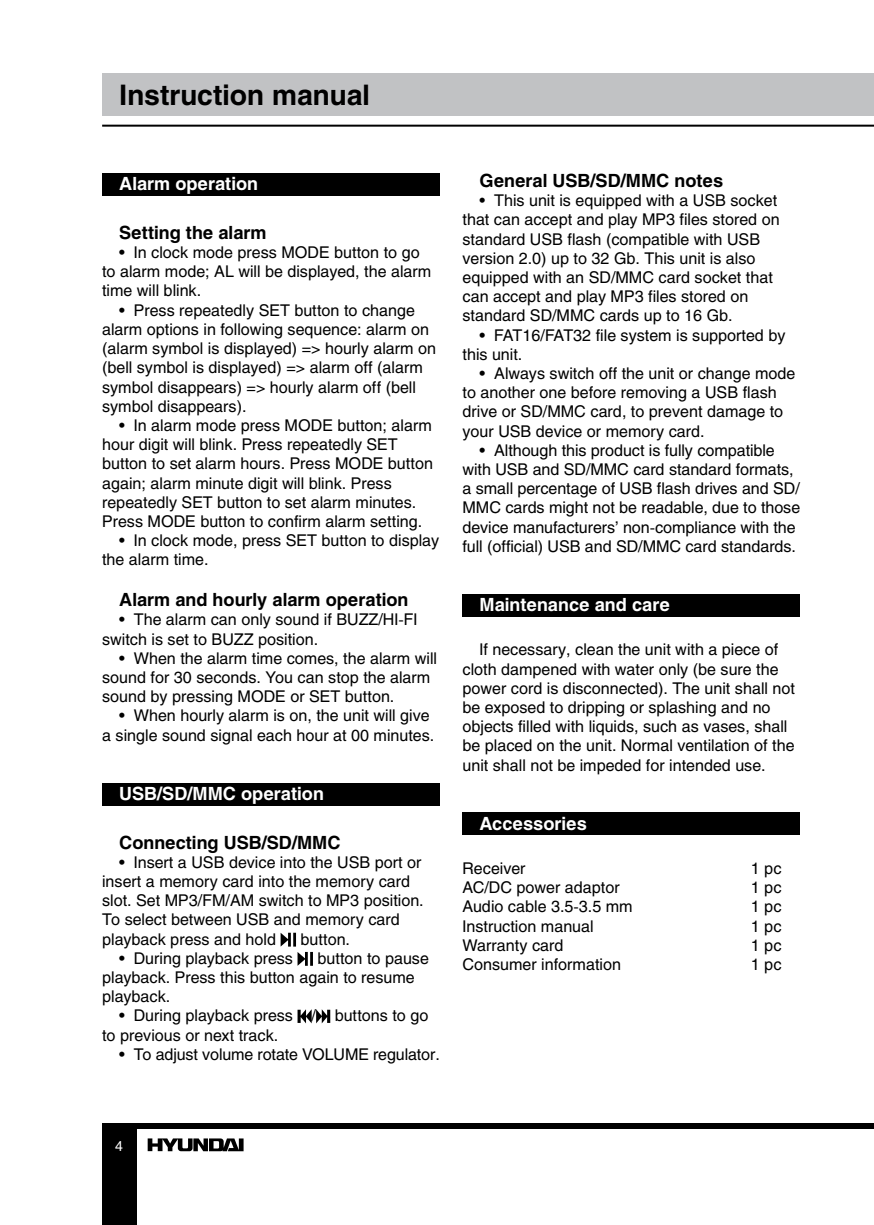
<style>
.page{position:relative;width:874px;height:1225px;background:#fff}
.page>*{position:absolute;margin:0;border:0;box-sizing:border-box;transform-origin:0 0}
.t1{font:700 28px "Helios";color:#000}
.t2{font:700 18px "Helios";color:#000}
.t3{font:700 18px "Helios";color:#fff}
.t4{font:16px/19.2px "Helios";color:#000}
.t5{font:14px "Helios";color:#fff}
</style>
<div class="page">
<hr style="left:102px;top:125px;width:771px;height:2px;background:#000">
<div style="left:102px;top:1122px;width:771px;height:6px;background:#000"></div>
<div style="left:102px;top:1123px;width:34px;height:102px;background:#000"></div>
<div style="left:102px;top:74px;width:771px;height:42px;background:#c1c2c4"></div>
<svg style="left:148px;top:1138px;width:95px;height:13px"></svg>
<div style="left:102px;top:173px;width:337px;height:23px;background:#000"></div>
<div style="left:102px;top:782px;width:337px;height:23px;background:#000"></div>
<svg style="left:280px;top:932px;width:16px;height:14px"></svg>
<svg style="left:297px;top:952px;width:16px;height:13px"></svg>
<svg style="left:297px;top:1009px;width:33px;height:14px"></svg>
<div style="left:462px;top:594px;width:337px;height:22px;background:#000"></div>
<div style="left:462px;top:812px;width:337px;height:23px;background:#000"></div>
<h1 class="t1" style="left:119px;top:79px;width:252px">Instruction manual</h1>
<p class="t3" style="left:119px;top:173px;width:140px">Alarm operation</p>
<p class="t2" style="left:119px;top:222px;width:149px">Setting the alarm</p>
<p class="t4" style="left:102px;top:243px;width:330px;text-indent:17px">• In clock mode press MODE button to go to alarm mode; AL will be displayed, the alarm time will blink.</p>
<p class="t4" style="left:102px;top:300px;width:335px;text-indent:17px">• Press repeatedly SET button to change alarm options in following sequence: alarm on (alarm symbol is displayed) =&gt; hourly alarm on (bell symbol is displayed) =&gt; alarm off (alarm symbol disappears) =&gt; hourly alarm off (bell symbol disappears).</p>
<p class="t4" style="left:102px;top:415px;width:332px;text-indent:17px">• In alarm mode press MODE button; alarm hour digit will blink. Press repeatedly SET button to set alarm hours. Press MODE button again; alarm minute digit will blink. Press repeatedly SET button to set alarm minutes.<br>Press MODE button to confirm alarm setting.</p>
<p class="t4" style="left:102px;top:531px;width:338px;text-indent:17px">• In clock mode, press SET button to display the alarm time.</p>
<p class="t2" style="left:119px;top:589px;width:291px">Alarm and hourly alarm operation</p>
<p class="t4" style="left:102px;top:610px;width:317px;text-indent:17px">• The alarm can only sound if BUZZ/HI-FI switch is set to BUZZ position.</p>
<p class="t4" style="left:102px;top:648px;width:336px;text-indent:17px">• When the alarm time comes, the alarm will sound for 30 seconds. You can stop the alarm sound by pressing MODE or SET button.</p>
<p class="t4" style="left:102px;top:706px;width:333px;text-align:right">• When hourly alarm is on, the unit will give<br>a single sound signal each hour at 00 minutes.</p>
<p class="t3" style="left:119px;top:783px;width:206px">USB/SD/MMC operation</p>
<p class="t2" style="left:119px;top:831px;width:223px">Connecting USB/SD/MMC</p>
<p class="t4" style="left:102px;top:852px;width:323px;text-indent:17px">• Insert a USB device into the USB port or insert a memory card into the memory card slot. Set MP3/FM/AM switch to MP3 position.<br>To select between USB and memory card playback press and hold</p>
<p class="t4" style="left:300px;top:929px;width:51px">button.</p>
<p class="t4" style="left:102px;top:948px;width:328px;text-indent:215px">button to pause playback. Press this button again to resume playback.</p>
<p class="t4" style="left:102px;top:1006px;width:327px;text-indent:17px">• During playback press / buttons to go to previous or next track.</p>
<p class="t4" style="left:119px;top:1044px;width:322px">• To adjust volume rotate VOLUME regulator.</p>
<p class="t4" style="left:119px;top:948px;width:175px">• During playback press</p>
<p class="t2" style="left:479px;top:170px;width:245px">General USB/SD/MMC notes</p>
<p class="t4" style="left:462px;top:191px;width:318px;text-indent:17px">• This unit is equipped with a USB socket that can accept and play MP3 files stored on standard USB flash (compatible with USB version 2.0) up to 32 Gb. This unit is also equipped with an SD/MMC card socket that can accept and play MP3 files stored on standard SD/MMC cards up to 16 Gb.</p>
<p class="t4" style="left:462px;top:325px;width:324px;text-indent:17px">• FAT16/FAT32 file system is supported by this unit.</p>
<p class="t4" style="left:462px;top:363px;width:334px;text-indent:17px">• Always switch off the unit or change mode to another one before removing a USB flash drive or SD/MMC card, to prevent damage to your USB device or memory card.</p>
<p class="t4" style="left:462px;top:440px;width:339px;text-align:center">• Although this product is fully compatible<br>with USB and SD/MMC card standard formats, a small percentage of USB flash drives and SD/ MMC cards might not be readable, due to those device manufacturers’ non-compliance with the full (official) USB and SD/MMC card standards.</p>
<p class="t3" style="left:479px;top:594px;width:192px">Maintenance and care</p>
<p class="t4" style="left:462px;top:640px;width:334px;text-indent:17px">If necessary, clean the unit with a piece of cloth dampened with water only (be sure the power cord is disconnected). The unit shall not be exposed to dripping or splashing and no objects filled with liquids, such as vases, shall be placed on the unit. Normal ventilation of the unit shall not be impeded for intended use.</p>
<p class="t3" style="left:479px;top:813px;width:109px">Accessories</p>
<p class="t4" style="left:462px;top:858px;width:64px">Receiver</p>
<p class="t4" style="left:750px;top:858px;width:32px">1 pc</p>
<p class="t4" style="left:462px;top:878px;width:159px">AC/DC power adaptor</p>
<p class="t4" style="left:750px;top:878px;width:32px">1 pc</p>
<p class="t4" style="left:462px;top:897px;width:172px">Audio cable 3.5-3.5 mm</p>
<p class="t4" style="left:750px;top:897px;width:32px">1 pc</p>
<p class="t4" style="left:462px;top:916px;width:133px">Instruction manual</p>
<p class="t4" style="left:750px;top:916px;width:32px">1 pc</p>
<p class="t4" style="left:462px;top:935px;width:103px">Warranty card</p>
<p class="t4" style="left:750px;top:935px;width:32px">1 pc</p>
<p class="t4" style="left:462px;top:954px;width:160px">Consumer information</p>
<p class="t4" style="left:750px;top:954px;width:32px">1 pc</p>
<p class="t5" style="left:115px;top:1138px;width:9px">4</p>
</div>
